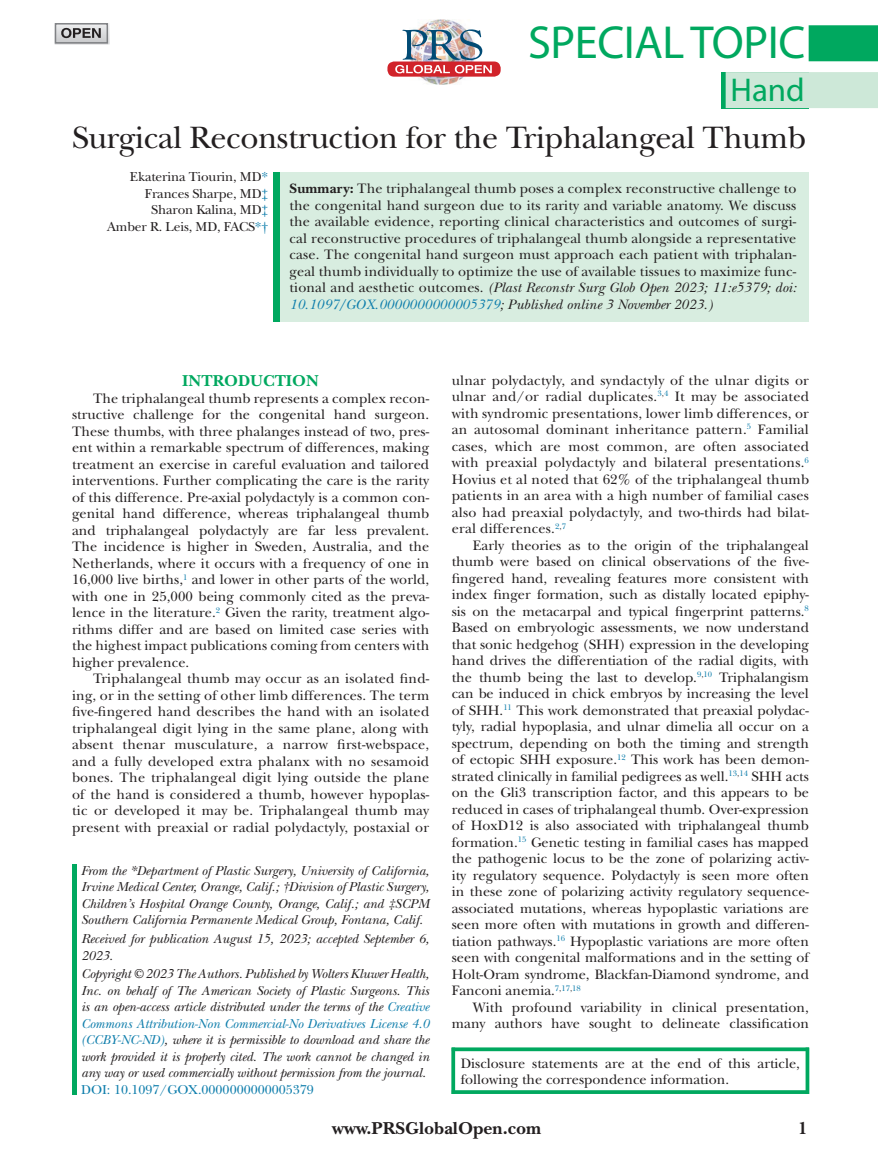
<style>
.page{position:relative;width:878px;height:1175px;background:#fff}
.page>*{position:absolute;margin:0;border:0;box-sizing:border-box;transform-origin:0 0}
.t1{font:46.5px "Myriad Pro";letter-spacing:-.01em;color:#00a85f}
.t2{font:33px "Myriad Pro";color:#00a85f}
.t3{font:32.25px "New Baskerville Std";letter-spacing:-.015em;color:#231f20}
.t4{font:700 18px "New Baskerville Std";color:#231f20}
.t5{font:700 16.5px "New Baskerville Std";color:#00a85f}
.t6{font:14.25px/16.5px "New Baskerville Std";letter-spacing:.005em;color:#231f20;text-align:justify}
.t7{font:italic 13.5px/16.5px "New Baskerville Std";color:#231f20;text-align:justify}
.t8{font:13.5px/16.5px "New Baskerville Std";letter-spacing:-.01em;color:#231f20;text-align:right}
.t9{font:13.5px "New Baskerville Std";color:#0f7eac}
.s1{color:#0f7eac}
.s2{font-weight:700}
.s3{font-style:italic}
.s4{font-style:italic;color:#0f7eac}
</style>
<div class="page">
<div style="left:721px;top:72px;width:88px;height:36px;background:#00a85f"></div>
<div style="left:725px;top:72px;width:153px;height:36px;background:#cde8d8"></div>
<div style="left:808px;top:25px;width:70px;height:36px;background:#00a85f"></div>
<img style="left:418px;top:20px;width:48px;height:64px">
<div style="left:387px;top:61px;width:113px;height:16px;background:#d1232a;border-radius:7px"></div>
<img style="left:395px;top:29px;width:97px;height:44px">
<div style="left:274px;top:126px;width:534px;height:196px;background:#d8ede0"></div>
<div style="left:274px;top:171px;width:6px;height:151px;background:#00a85f"></div>
<hr style="left:72px;top:864px;width:4px;height:66px;background:#00a85f">
<hr style="left:72px;top:930px;width:4px;height:35px;background:#00a85f">
<hr style="left:72px;top:965px;width:4px;height:118px;background:#00a85f">
<hr style="left:72px;top:1081px;width:4px;height:13px;background:#00a85f">
<div style="left:272px;top:126px;width:536px;height:46px;background:#fff"></div>
<img style="left:54px;top:23px;width:55px;height:22px">
<svg style="left:451px;top:1047px;width:4px;height:47px"></svg>
<svg style="left:805px;top:1047px;width:4px;height:47px"></svg>
<svg style="left:452px;top:1047px;width:356px;height:4px"></svg>
<svg style="left:452px;top:1090px;width:356px;height:4px"></svg>
<div style="left:55px;top:23px;width:53px;height:21px;border:2px solid #808285"></div>
<svg style="left:61px;top:28px;width:40px;height:10px"></svg>
<h1 class="t1" style="left:528px;top:14px;width:279px">SPECIAL TOPIC</h1>
<h2 class="t2" style="left:730px;top:69px;width:76px">HAND</h2>
<h3 class="t3" style="left:72px;top:119px;width:735px">Surgical Reconstruction for the Triphalangeal Thumb</h3>
<p class="t8" style="left:107px;top:169px;width:163px">Ekaterina Tiourin, MD<span class="s1">*<br></span>Frances Sharpe, MD<span class="s1">‡<br></span>Sharon Kalina, MD<span class="s1">‡<br></span>Amber R. Leis, MD, FACS<span class="s1">*†</span></p>
<p class="t6" style="left:289px;top:181px;width:508px"><span class="s2">Summary:</span> The triphalangeal thumb poses a complex reconstructive challenge to the congenital hand surgeon due to its rarity and variable anatomy. We discuss the available evidence, reporting clinical characteristics and outcomes of surgi&shy;cal reconstructive procedures of triphalangeal thumb alongside a representative case. The congenital hand surgeon must approach each patient with triphalan&shy;geal thumb individually to optimize the use of available tissues to maximize func&shy;tional and aesthetic outcomes. <span class="s3">(Plast Reconstr Surg Glob Open 2023; 11:e5379; doi:<br></span><span class="s4">10.1097/GOX.0000000000005379</span><span class="s3">; Published online 3 November 2023.)</span></p>
<p class="t5" style="left:182px;top:371px;width:138px">INTRODUCTION</p>
<p class="t6" style="left:72px;top:390px;width:359px;text-indent:21px">The triphalangeal thumb represents a complex recon&shy;structive challenge for the congenital hand surgeon.<br>These thumbs, with three phalanges instead of two, pres&shy;ent within a remarkable spectrum of differences, making treatment an exercise in careful evaluation and tailored interventions. Further complicating the care is the rarity of this difference. Pre-axial polydactyly is a common con&shy;genital hand difference, whereas triphalangeal thumb and triphalangeal polydactyly are far less prevalent.<br>The incidence is higher in Sweden, Australia, and the Netherlands, where it occurs with a frequency of one in 16,000 live births,<sup>1</sup> and lower in other parts of the world, with one in 25,000 being commonly cited as the preva&shy;lence in the literature.<sup>2</sup> Given the rarity, treatment algo&shy;rithms differ and are based on limited case series with the highest impact publications coming from centers with higher prevalence.</p>
<p class="t6" style="left:72px;top:670px;width:359px;text-indent:21px">Triphalangeal thumb may occur as an isolated find&shy;ing, or in the setting of other limb differences. The term five-fingered hand describes the hand with an isolated triphalangeal digit lying in the same plane, along with absent thenar musculature, a narrow first-webspace, and a fully developed extra phalanx with no sesamoid bones. The triphalangeal digit lying outside the plane of the hand is considered a thumb, however hypoplas&shy;tic or developed it may be. Triphalangeal thumb may present with preaxial or radial polydactyly, postaxial or</p>
<p class="t7" style="left:81px;top:862px;width:350px">From the *Department of Plastic Surgery, University of California, Irvine Medical Center, Orange, Calif.; †Division of Plastic Surgery, Children’s Hospital Orange County, Orange, Calif.; and ‡SCPM Southern California Permanente Medical Group, Fontana, Calif.</p>
<p class="t7" style="left:81px;top:930px;width:349px">Received for publication August 15, 2023; accepted September 6,<br>2023.</p>
<p class="t7" style="left:81px;top:965px;width:350px">Copyright © 2023 The Authors. Published by Wolters Kluwer Health, Inc. on behalf of The American Society of Plastic Surgeons. This is an open-access article distributed under the terms of the <span class="s1">Creative Commons Attribution-Non Commercial-No Derivatives License 4.0 (CCBY-NC-ND)</span>, where it is permissible to download and share the work provided it is properly cited. The work cannot be changed in any way or used commercially without permission from the journal.</p>
<p class="t9" style="left:81px;top:1081px;width:234px">DOI: 10.1097/GOX.0000000000005379</p>
<p class="t6" style="left:451px;top:372px;width:359px">ulnar polydactyly, and syndactyly of the ulnar digits or ulnar and/or radial duplicates.<sup>3</sup><sup>,</sup><sup>4</sup> It may be associated with syndromic presentations, lower limb differences, or an autosomal dominant inheritance pattern.<sup>5</sup> Familial cases, which are most common, are often associated with preaxial polydactyly and bilateral presentations.<sup>6<br></sup>Hovius et al noted that 62% of the triphalangeal thumb patients in an area with a high number of familial cases also had preaxial polydactyly, and two-thirds had bilat&shy;eral differences.<sup>2</sup><sup>,</sup><sup>7</sup></p>
<p class="t6" style="left:451px;top:537px;width:359px;text-indent:21px">Early theories as to the origin of the triphalangeal thumb were based on clinical observations of the five&shy;fingered hand, revealing features more consistent with index finger formation, such as distally located epiphy&shy;sis on the metacarpal and typical fingerprint patterns.<sup>8<br></sup>Based on embryologic assessments, we now understand that sonic hedgehog (SHH) expression in the developing hand drives the differentiation of the radial digits, with the thumb being the last to develop.<sup>9</sup><sup>,</sup><sup>10</sup> Triphalangism can be induced in chick embryos by increasing the level of SHH.<sup>11</sup> This work demonstrated that preaxial polydac&shy;tyly, radial hypoplasia, and ulnar dimelia all occur on a spectrum, depending on both the timing and strength of ectopic SHH exposure.<sup>12</sup> This work has been demon&shy;strated clinically in familial pedigrees as well.<sup>13</sup><sup>,</sup><sup>14</sup> SHH acts on the Gli3 transcription factor, and this appears to be reduced in cases of triphalangeal thumb. Over-expression of HoxD12 is also associated with triphalangeal thumb formation.<sup>15</sup> Genetic testing in familial cases has mapped the pathogenic locus to be the zone of polarizing activ&shy;ity regulatory sequence. Polydactyly is seen more often in these zone of polarizing activity regulatory sequence&shy;associated mutations, whereas hypoplastic variations are seen more often with mutations in growth and differen&shy;tiation pathways.<sup>16</sup> Hypoplastic variations are more often seen with congenital malformations and in the setting of Holt-Oram syndrome, Blackfan-Diamond syndrome, and Fanconi anemia.<sup>7</sup><sup>,</sup><sup>17</sup><sup>,</sup><sup>18</sup></p>
<p class="t6" style="left:451px;top:999px;width:359px;text-align:right">With profound variability in clinical presentation, many authors have sought to delineate classification</p>
<p class="t6" style="left:460px;top:1054px;width:341px">Disclosure statements are at the end of this article, following the correspondence information.</p>
<p class="t4" style="left:332px;top:1118px;width:210px">www.PRSGlobalOpen.com</p>
<p class="t4" style="left:798px;top:1118px;width:11px">1</p>
</div>
